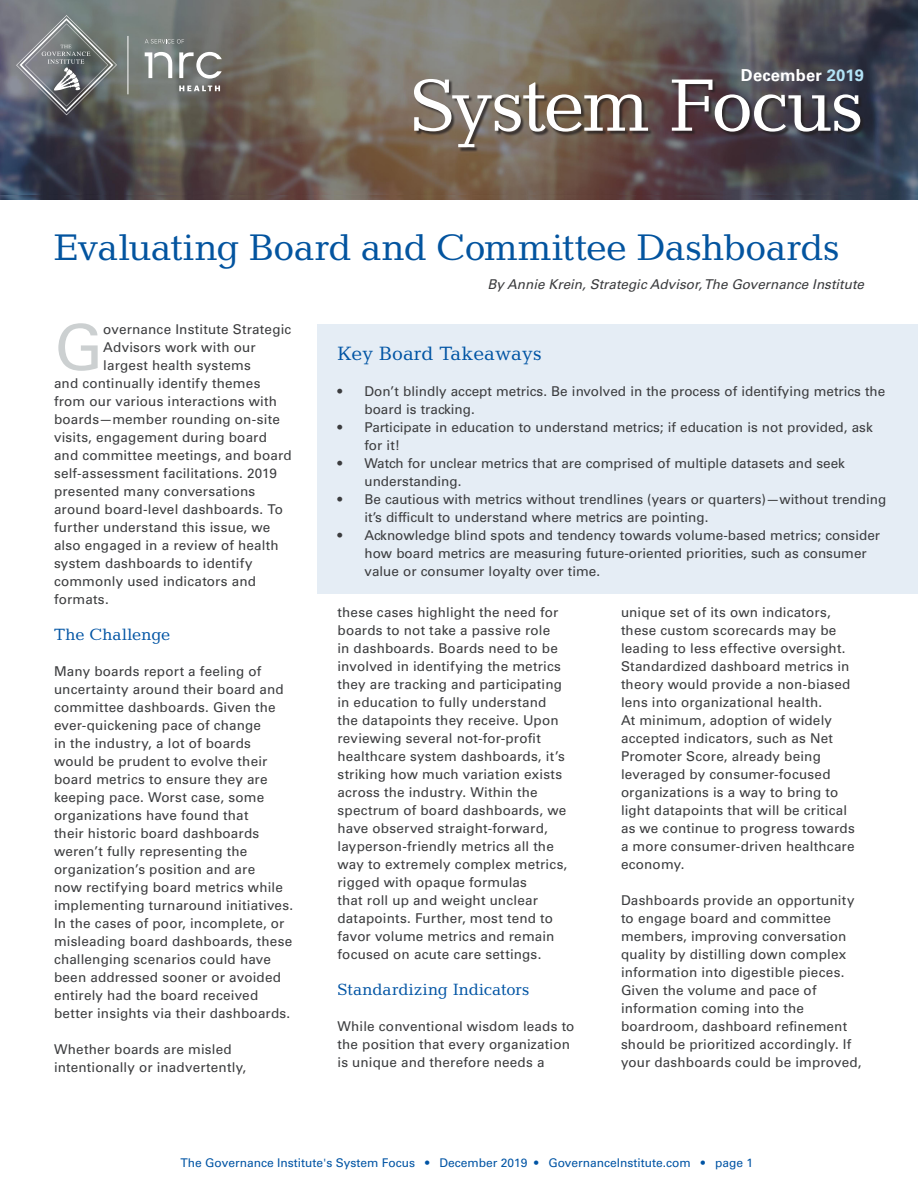
<style>
.page{position:relative;width:918px;height:1188px;background:#fff}
.page>*{position:absolute;margin:0;border:0;box-sizing:border-box;transform-origin:0 0}
.t1{font:75px "Candida Std";letter-spacing:-.03em;color:#fff}
.Bullet_points{font:63.3px "Univers LT Std";color:#ccd0d1}
.t2{font:37.5px "Candida Std";letter-spacing:-.015em;color:#03549f}
.Key_board_takeaways{font:19.5px "Candida Std";color:#0054a4}
.Bullet_points-2{font:16.5px "Candida Std";letter-spacing:.005em;color:#0054a4}
.body{font:700 16.5px "Univers LT Std";letter-spacing:.01em;color:#fff}
.Bullet_points-3{font:13.5px/18px "Univers LT Std";letter-spacing:.01em;color:#3b3c3e}
.Byline{font:italic 13.5px "Univers LT Std";color:#3b3c3e}
.t3{font:12px "Univers LT Std";color:#0054a4}
.s1{color:#b3e3f6}
</style>
<div class="page">
<img style="left:0;top:194px;width:918px;height:6px">
<img style="left:0;top:0;width:918px;height:194px">
<div style="left:317px;top:324px;width:601px;height:270px;background:#e5edf5"></div>
<div style="left:415px;top:80px;width:450px;height:72px;background:#231f20;opacity:.75"></div>
<hr style="left:128px;top:36px;width:1px;height:58px;background:#fff">
<svg style="left:179px;top:86px;width:41px;height:5px"></svg>
<svg style="left:179px;top:52px;width:43px;height:27px"></svg>
<svg style="left:145px;top:52px;width:27px;height:26px"></svg>
<svg style="left:145px;top:39px;width:39px;height:5px"></svg>
<svg style="left:16px;top:15px;width:101px;height:100px;background:#777b7d"></svg>
<p class="body" style="left:741px;top:65px;width:125px">December <span class="s1">2019</span></p>
<h1 class="t1" style="left:410px;top:63px;width:456px">System Focus</h1>
<h1 class="t2" style="left:54px;top:226px;width:787px">Evaluating Board and Committee Dashboards</h1>
<p class="Byline" style="left:488px;top:276px;width:381px">By Annie Krein,Strategic Advisor,The Governance Institute</p>
<p class="Bullet_points" style="left:54px;top:310px;width:51px">G</p>
<p class="Bullet_points-3" style="left:103px;top:320px;width:190px">overnance Institute Strategic</p>
<p class="Bullet_points-3" style="left:103px;top:338px;width:154px">Advisors work with our</p>
<p class="Bullet_points-3" style="left:103px;top:356px;width:149px">largest health systems</p>
<p class="Bullet_points-3" style="left:54px;top:374px;width:208px">and continually identify themes</p>
<p class="Bullet_points-3" style="left:54px;top:392px;width:225px">from our various interactions with</p>
<p class="Bullet_points-3" style="left:54px;top:410px;width:227px">boards—member rounding on-site</p>
<p class="Bullet_points-3" style="left:54px;top:428px;width:214px">visits, engagement during board</p>
<p class="Bullet_points-3" style="left:54px;top:446px;width:239px">and committee meetings, and board</p>
<p class="Bullet_points-3" style="left:54px;top:464px;width:224px">self-assessment facilitations. 2019</p>
<p class="Bullet_points-3" style="left:54px;top:482px;width:203px">presented many conversations</p>
<p class="Bullet_points-3" style="left:54px;top:500px;width:230px">around board-level dashboards. To</p>
<p class="Bullet_points-3" style="left:54px;top:518px;width:218px">further understand this issue, we</p>
<p class="Bullet_points-3" style="left:54px;top:536px;width:226px">also engaged in a review of health</p>
<p class="Bullet_points-3" style="left:54px;top:554px;width:200px">system dashboards to identify</p>
<p class="Bullet_points-3" style="left:54px;top:572px;width:204px">commonly used indicators and</p>
<p class="Bullet_points-3" style="left:54px;top:590px;width:56px">formats.</p>
<p class="Bullet_points-2" style="left:54px;top:625px;width:118px">The Challenge</p>
<p class="Bullet_points-3" style="left:54px;top:662px;width:241px">Many boards report a feeling of uncertainty around their board and committee dashboards. Given the ever-quickening pace of change<br>in the industry, a lot of boards would be prudent to evolve their board metrics to ensure they are keeping pace. Worst case, some organizations have found that<br>their historic board dashboards weren’t fully representing the organization’s position and are<br>now rectifying board metrics while implementing turnaround initiatives.<br>In the cases of poor, incomplete, or misleading board dashboards, these challenging scenarios could have been addressed sooner or avoided entirely had the board received better insights via their dashboards.</p>
<p class="Bullet_points-3" style="left:54px;top:1040px;width:194px">Whether boards are misled intentionally or inadvertently,</p>
<p class="Key_board_takeaways" style="left:338px;top:342px;width:206px">Key Board Takeaways</p>
<p class="Bullet_points-3" style="left:364px;top:382px;width:522px;text-indent:-27px">• Don’t blindly accept metrics. Be involved in the process of identifying metrics the board is tracking.</p>
<p class="Bullet_points-3" style="left:364px;top:418px;width:510px;text-indent:-27px">• Participate in education to understand metrics; if education is not provided, ask for it!</p>
<p class="Bullet_points-3" style="left:364px;top:454px;width:482px;text-indent:-27px">• Watch for unclear metrics that are comprised of multiple datasets and seek understanding.</p>
<p class="Bullet_points-3" style="left:364px;top:490px;width:523px;text-indent:-27px">• Be cautious with metrics without trendlines (years or quarters)—without trending it’s difficult to understand where metrics are pointing.</p>
<p class="Bullet_points-3" style="left:364px;top:526px;width:517px;text-indent:-27px">• Acknowledge blind spots and tendency towards volume-based metrics; consider how board metrics are measuring future-oriented priorities, such as consumer value or consumer loyalty over time.</p>
<p class="Bullet_points-3" style="left:338px;top:604px;width:231px">these cases highlight the need for boards to not take a passive role<br>in dashboards. Boards need to be involved in identifying the metrics they are tracking and participating in education to fully understand the datapoints they receive. Upon reviewing several not-for-profit healthcare system dashboards, it’s striking how much variation exists across the industry. Within the spectrum of board dashboards, we have observed straight-forward, layperson-friendly metrics all the way to extremely complex metrics, rigged with opaque formulas<br>that roll up and weight unclear datapoints. Further, most tend to favor volume metrics and remain focused on acute care settings.</p>
<p class="Bullet_points-2" style="left:338px;top:980px;width:194px">Standardizing Indicators</p>
<p class="Bullet_points-3" style="left:338px;top:1018px;width:239px">While conventional wisdom leads to the position that every organization is unique and therefore needs a</p>
<p class="Bullet_points-3" style="left:621px;top:604px;width:235px">unique set of its own indicators, these custom scorecards may be leading to less effective oversight.<br>Standardized dashboard metrics in theory would provide a non-biased lens into organizational health.<br>At minimum, adoption of widely accepted indicators, such as Net<br>Promoter Score, already being leveraged by consumer-focused organizations is a way to bring to light datapoints that will be critical as we continue to progress towards a more consumer-driven healthcare economy.</p>
<p class="Bullet_points-3" style="left:621px;top:892px;width:242px">Dashboards provide an opportunity to engage board and committee members, improving conversation quality by distilling down complex information into digestible pieces.<br>Given the volume and pace of information coming into the boardroom, dashboard refinement should be prioritized accordingly. If your dashboards could be improved,</p>
<p class="t3" style="left:181px;top:1156px;width:574px">The Governance Institute's System Focus • December 2019 • GovernanceInstitute.com • page 1</p>
</div>
